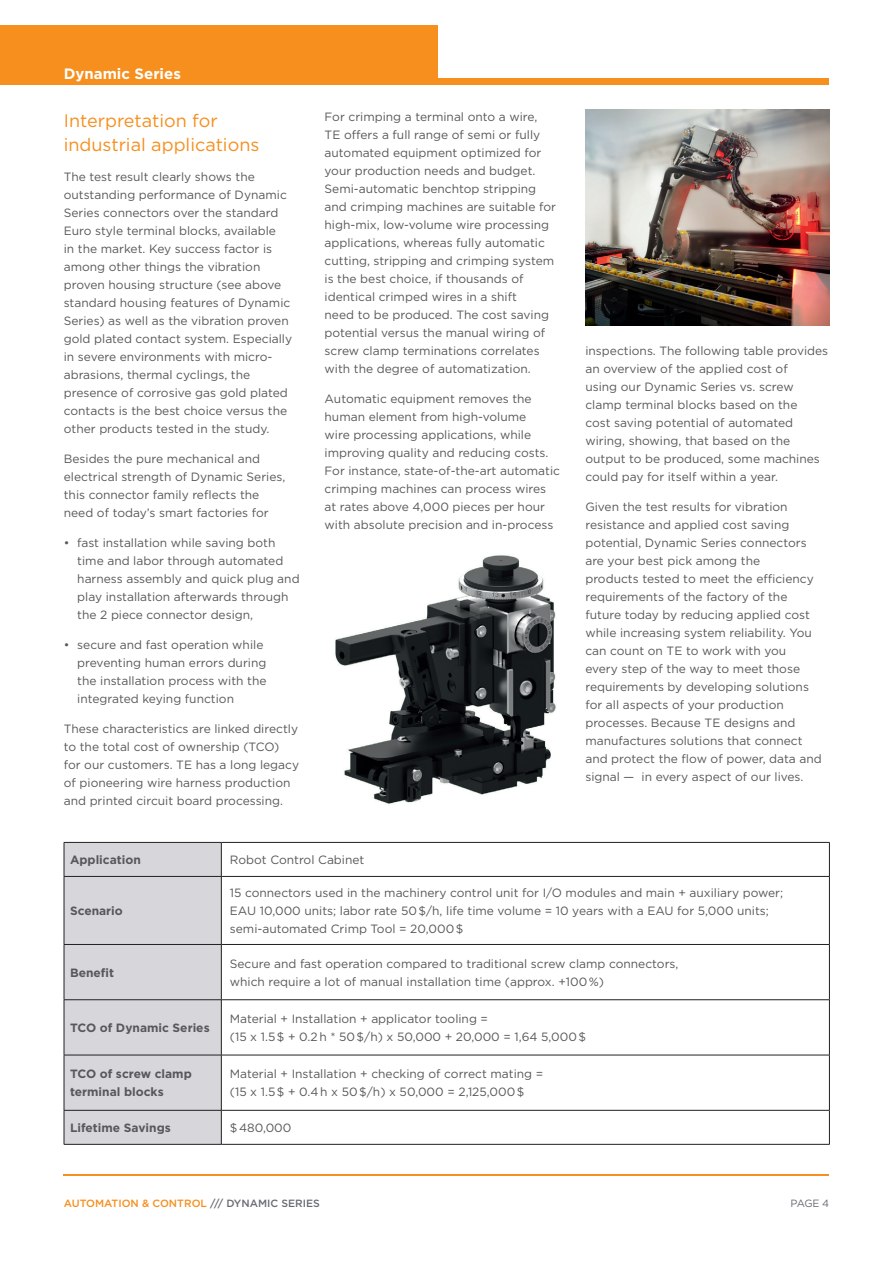
<style>
.page{position:relative;width:893px;height:1263px;background:#fff}
.page>*{position:absolute;margin:0;border:0;box-sizing:border-box;transform-origin:0 0}
.t1{font:18px/24px "Gotham";color:#f68f1e}
.t2{font:700 15px "Gotham";color:#fff}
.t3{font:12px/18px "Gotham";color:#57585a}
.t4{font:700 12px/18px "Gotham";color:#57585a}
.t5{font:500 10.5px "Gotham";color:#f68f1e}
.t6{font:10.5px "Gotham";color:#696b73}
.s1{color:#696b73}
</style>
<div class="page">
<div style="left:0;top:25px;width:438px;height:56px;background:#f68f1e"></div>
<div style="left:0;top:79px;width:829px;height:6px;background:#f68f1e"></div>
<hr style="left:64px;top:1175px;width:765px;height:1px;background:#f68f1e">
<img style="left:585px;top:109px;width:244px;height:216px">
<div style="left:65px;top:843px;width:156px;height:301px;background:#d7d7db"></div>
<hr style="left:64px;top:842px;width:157px;height:1px;background:#231f20">
<hr style="left:64px;top:843px;width:1px;height:33px;background:#231f20">
<hr style="left:221px;top:842px;width:609px;height:1px;background:#231f20">
<hr style="left:221px;top:843px;width:1px;height:33px;background:#231f20">
<hr style="left:829px;top:843px;width:1px;height:33px;background:#231f20">
<hr style="left:64px;top:876px;width:157px;height:1px;background:#231f20">
<hr style="left:64px;top:877px;width:1px;height:67px;background:#231f20">
<hr style="left:221px;top:876px;width:609px;height:1px;background:#231f20">
<hr style="left:221px;top:877px;width:1px;height:67px;background:#231f20">
<hr style="left:829px;top:877px;width:1px;height:67px;background:#231f20">
<hr style="left:64px;top:944px;width:157px;height:1px;background:#231f20">
<hr style="left:64px;top:945px;width:1px;height:54px;background:#231f20">
<hr style="left:221px;top:944px;width:609px;height:1px;background:#231f20">
<hr style="left:221px;top:945px;width:1px;height:54px;background:#231f20">
<hr style="left:829px;top:945px;width:1px;height:54px;background:#231f20">
<hr style="left:64px;top:999px;width:157px;height:1px;background:#231f20">
<hr style="left:64px;top:1000px;width:1px;height:55px;background:#231f20">
<hr style="left:221px;top:999px;width:609px;height:1px;background:#231f20">
<hr style="left:221px;top:1000px;width:1px;height:55px;background:#231f20">
<hr style="left:829px;top:1000px;width:1px;height:55px;background:#231f20">
<hr style="left:64px;top:1055px;width:157px;height:1px;background:#231f20">
<hr style="left:64px;top:1055px;width:1px;height:55px;background:#231f20">
<hr style="left:221px;top:1055px;width:609px;height:1px;background:#231f20">
<hr style="left:221px;top:1055px;width:1px;height:55px;background:#231f20">
<hr style="left:829px;top:1055px;width:1px;height:55px;background:#231f20">
<hr style="left:64px;top:1110px;width:157px;height:1px;background:#231f20">
<hr style="left:64px;top:1110px;width:1px;height:34px;background:#231f20">
<hr style="left:221px;top:1110px;width:609px;height:1px;background:#231f20">
<hr style="left:221px;top:1110px;width:1px;height:34px;background:#231f20">
<hr style="left:829px;top:1110px;width:1px;height:34px;background:#231f20">
<hr style="left:64px;top:1144px;width:157px;height:1px;background:#231f20">
<hr style="left:221px;top:1144px;width:609px;height:1px;background:#231f20">
<img style="left:335px;top:555px;width:221px;height:249px">
<p class="t2" style="left:64px;top:64px;width:119px">Dynamic Series</p>
<h1 class="t1" style="left:64px;top:108px;width:197px">Interpretation for industrial applications</h1>
<p class="t3" style="left:64px;top:168px;width:230px">The test result clearly shows the outstanding performance of Dynamic Series connectors over the standard Euro style terminal blocks, available<br>in the market. Key success factor is among other things the vibration proven housing structure (see above standard housing features of Dynamic Series) as well as the vibration proven gold plated contact system. Especially in severe environments with micro&shy;abrasions, thermal cyclings, the presence of corrosive gas gold plated contacts is the best choice versus the other products tested in the study.</p>
<p class="t3" style="left:64px;top:450px;width:223px">Besides the pure mechanical and electrical strength of Dynamic Series, this connector family reflects the need of today’s smart factories for</p>
<p class="t3" style="left:77px;top:534px;width:224px;text-indent:-14px">• fast installation while saving both time and labor through automated harness assembly and quick plug and play installation afterwards through the 2 piece connector design,</p>
<p class="t3" style="left:77px;top:636px;width:191px;text-indent:-14px">• secure and fast operation while preventing human errors during the installation process with the integrated keying function</p>
<p class="t3" style="left:64px;top:720px;width:237px">These characteristics are linked directly to the total cost of ownership (TCO) for our customers. TE has a long legacy of pioneering wire harness production and printed circuit board processing.</p>
<p class="t3" style="left:325px;top:108px;width:233px">For crimping a terminal onto a wire, TE offers a full range of semi or fully automated equipment optimized for your production needs and budget.<br>Semi-automatic benchtop stripping and crimping machines are suitable for high-mix, low-volume wire processing applications, whereas fully automatic cutting, stripping and crimping system is the best choice, if thousands of identical crimped wires in a shift<br>need to be produced. The cost saving potential versus the manual wiring of screw clamp terminations correlates with the degree of automatization.</p>
<p class="t3" style="left:325px;top:390px;width:237px">Automatic equipment removes the human element from high-volume<br>wire processing applications, while improving quality and reducing costs.<br>For instance, state-of-the-art automatic crimping machines can process wires at rates above 4,000 pieces per hour with absolute precision and in-process</p>
<p class="t4" style="left:70px;top:851px;width:72px">Application</p>
<p class="t3" style="left:230px;top:851px;width:136px">Robot Control Cabinet</p>
<p class="t3" style="left:585px;top:342px;width:244px">inspections. The following table provides an overview of the applied cost of<br>using our Dynamic Series vs. screw clamp terminal blocks based on the<br>cost saving potential of automated wiring, showing, that based on the output to be produced, some machines could pay for itself within a year.</p>
<p class="t3" style="left:585px;top:498px;width:238px">Given the test results for vibration resistance and applied cost saving potential, Dynamic Series connectors are your best pick among the<br>products tested to meet the efficiency requirements of the factory of the future today by reducing applied cost while increasing system reliability. You can count on TE to work with you every step of the way to meet those requirements by developing solutions for all aspects of your production processes. Because TE designs and manufactures solutions that connect and protect the flow of power, data and signal — in every aspect of our lives.</p>
<p class="t4" style="left:70px;top:902px;width:54px">Scenario</p>
<p class="t3" style="left:230px;top:884px;width:555px">15 connectors used in the machinery control unit for I/O modules and main + auxiliary power;<br>EAU 10,000 units; labor rate 50 $/h, life time volume = 10 years with a EAU for 5,000 units; semi-automated Crimp Tool = 20,000 $</p>
<p class="t4" style="left:70px;top:963px;width:46px">Benefit</p>
<p class="t3" style="left:230px;top:954px;width:450px">Secure and fast operation compared to traditional screw clamp connectors, which require a lot of manual installation time (approx. +100 %)</p>
<p class="t4" style="left:70px;top:1019px;width:141px">TCO of Dynamic Series</p>
<p class="t3" style="left:230px;top:1010px;width:358px">Material + Installation + applicator tooling =<br>(15 x 1.5 $ + 0.2 h * 50 $/h) x 50,000 + 20,000 = 1,64 5,000 $</p>
<p class="t4" style="left:70px;top:1065px;width:123px">TCO of screw clamp terminal blocks</p>
<p class="t3" style="left:230px;top:1065px;width:315px">Material + Installation + checking of correct mating = (15 x 1.5 $ + 0.4 h x 50 $/h) x 50,000 = 2,125,000 $</p>
<p class="t4" style="left:70px;top:1119px;width:102px">Lifetime Savings</p>
<p class="t3" style="left:230px;top:1118px;width:63px">$ 480,000</p>
<p class="t5" style="left:64px;top:1196px;width:258px">AUTOMATION &amp; CONTROL <span class="s1">/// DYNAMIC SERIES</span></p>
<p class="t6" style="left:791px;top:1197px;width:40px">PAGE 4</p>
</div>
